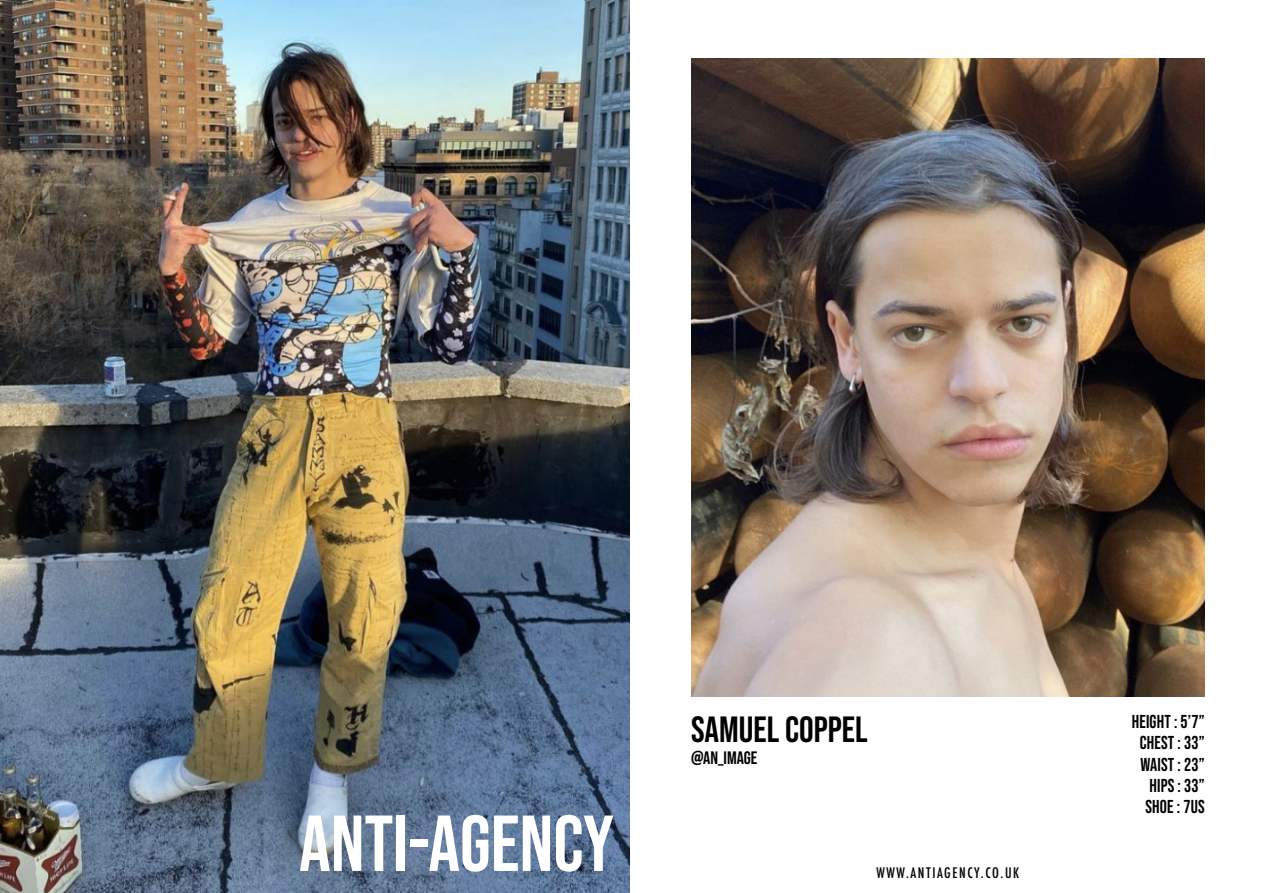
<style>
.page{position:relative;width:1263px;height:893px;background:#fff}
.page>*{position:absolute;margin:0;border:0;box-sizing:border-box;transform-origin:0 0}
.t1{font:79.05px "Bebas Neue";color:#fff}
.t2{font:36.45px "Bebas Neue";color:#000}
.t3{font:18.75px/21.3px "Bebas Neue";letter-spacing:.01em;color:#000;text-align:right;scale:.95 1}
.t4{font:18px "Bebas Neue";color:#000}
.t5{font:500 condensed 14.1px "Futura";letter-spacing:.11em;color:#000}
</style>
<div class="page">
<img style="left:0;top:0;width:629px;height:893px">
<img style="left:691px;top:58px;width:514px;height:638px">
<h1 class="t1" style="left:299px;top:799px;width:317px">ANTI-AGENCY</h1>
<h2 class="t2" style="left:691px;top:709px;width:178px">SAMUEL COPPEL</h2>
<p class="t3" style="left:1132px;top:711px;width:78px">HEIGHT : 5’7”<br>CHEST : 33”<br>WAIST : 23”<br>HIPS : 33”<br>SHOE : 7US</p>
<p class="t4" style="left:691px;top:748px;width:68px">@AN_IMAGE</p>
<p class="t5" style="left:877px;top:864px;width:144px">WWW.ANTIAGENCY.CO.UK</p>
</div>
